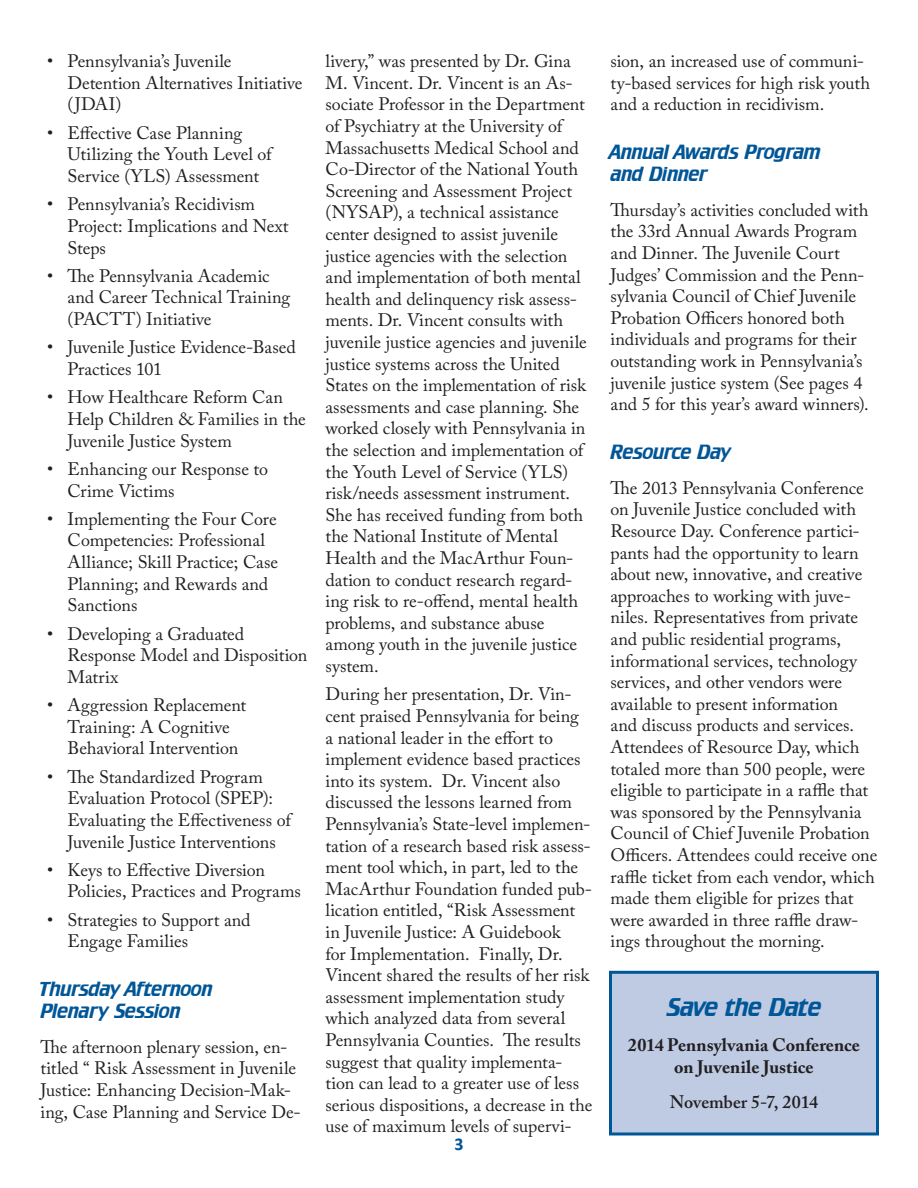
<style>
.page{position:relative;width:918px;height:1188px;background:#fff}
.page>*{position:absolute;margin:0;border:0;box-sizing:border-box;transform-origin:0 0}
.t1{font:500 22.5px "Crillee";letter-spacing:-.01em;color:#005697}
.t2{font:18px/21.6px "Adobe Caslon Pro";color:#231f20}
.t3{font:500 18px/21.6px "Crillee";letter-spacing:-.015em;color:#005697}
.t4{font:700 18px/21.6px "Adobe Caslon Pro";color:#231f20;text-align:center}
.t5{font:600 18px "Adobe Caslon Pro";letter-spacing:-.005em;color:#231f20}
.t6{font:700 18px "Calibri";color:#005697}
</style>
<div class="page">
<div style="left:610px;top:972px;width:268px;height:162px;background:#becbe3"></div>
<div style="left:609px;top:971px;width:270px;height:165px;border:3px solid #005697"></div>
<p class="t2" style="left:68px;top:50px;width:237px;text-indent:-20px">• Pennsylvania’s Juvenile<br>Detention Alternatives Initiative (JDAI)</p>
<p class="t2" style="left:68px;top:122px;width:206px;text-indent:-20px">• Effective Case Planning<br>Utilizing the Youth Level of<br>Service (YLS) Assessment</p>
<p class="t2" style="left:68px;top:193px;width:223px;text-indent:-20px">• Pennsylvania’s Recidivism<br>Project: Implications and Next<br>Steps</p>
<p class="t2" style="left:68px;top:265px;width:224px;text-indent:-20px">• The Pennsylvania Academic and Career Technical Training (PACTT) Initiative</p>
<p class="t2" style="left:68px;top:336px;width:230px;text-indent:-20px">• Juvenile Justice Evidence-Based<br>Practices 101</p>
<p class="t2" style="left:68px;top:386px;width:240px;text-indent:-20px">• How Healthcare Reform Can<br>Help Children &amp; Families in the<br>Juvenile Justice System</p>
<p class="t2" style="left:68px;top:458px;width:202px;text-indent:-20px">• Enhancing our Response to<br>Crime Victims</p>
<p class="t2" style="left:68px;top:508px;width:212px;text-indent:-20px">• Implementing the Four Core<br>Competencies: Professional<br>Alliance; Skill Practice; Case<br>Planning; and Rewards and<br>Sanctions</p>
<p class="t2" style="left:68px;top:623px;width:241px;text-indent:-20px">• Developing a Graduated<br>Response Model and Disposition<br>Matrix</p>
<p class="t2" style="left:68px;top:694px;width:180px;text-indent:-20px">• Aggression Replacement<br>Training: A Cognitive<br>Behavioral Intervention</p>
<p class="t2" style="left:68px;top:766px;width:225px;text-indent:-20px">• The Standardized Program<br>Evaluation Protocol (SPEP):<br>Evaluating the Effectiveness of<br>Juvenile Justice Interventions</p>
<p class="t2" style="left:68px;top:859px;width:235px;text-indent:-20px">• Keys to Effective Diversion<br>Policies, Practices and Programs</p>
<p class="t2" style="left:68px;top:909px;width:185px;text-indent:-20px">• Strategies to Support and<br>Engage Families</p>
<p class="t3" style="left:40px;top:978px;width:173px">Thursday Afternoon<br>Plenary Session</p>
<p class="t2" style="left:40px;top:1036px;width:262px">The afternoon plenary session, en&shy;titled “ Risk Assessment in Juvenile Justice: Enhancing Decision-Mak&shy;ing, Case Planning and Service De-</p>
<p class="t2" style="left:325px;top:50px;width:263px">livery,” was presented by Dr. Gina M. Vincent. Dr. Vincent is an As&shy;sociate Professor in the Department of Psychiatry at the University of Massachusetts Medical School and Co-Director of the National Youth Screening and Assessment Project (NYSAP), a technical assistance center designed to assist juvenile justice agencies with the selection and implementation of both mental health and delinquency risk assess&shy;ments. Dr. Vincent consults with juvenile justice agencies and juvenile justice systems across the United States on the implementation of risk assessments and case planning. She worked closely with Pennsylvania in the selection and implementation of the Youth Level of Service (YLS) risk/needs assessment instrument.<br>She has received funding from both the National Institute of Mental Health and the MacArthur Foun&shy;dation to conduct research regard&shy;ing risk to re-offend, mental health problems, and substance abuse among youth in the juvenile justice system.</p>
<p class="t2" style="left:325px;top:683px;width:268px">During her presentation, Dr. Vin&shy;cent praised Pennsylvania for being<br>a national leader in the effort to implement evidence based practices into its system. Dr. Vincent also discussed the lessons learned from Pennsylvania’s State-level implemen&shy;tation of a research based risk assess&shy;ment tool which, in part, led to the MacArthur Foundation funded pub&shy;lication entitled, “Risk Assessment in Juvenile Justice: A Guidebook<br>for Implementation. Finally, Dr.<br>Vincent shared the results of her risk assessment implementation study which analyzed data from several Pennsylvania Counties. The results suggest that quality implementa&shy;tion can lead to a greater use of less serious dispositions, a decrease in the use of maximum levels of supervi-</p>
<p class="t6" style="left:454px;top:1132px;width:11px">3</p>
<p class="t2" style="left:610px;top:50px;width:261px">sion, an increased use of communi&shy;ty-based services for high risk youth and a reduction in recidivism.</p>
<p class="t3" style="left:610px;top:141px;width:212px">Annual Awards Program and Dinner</p>
<p class="t2" style="left:610px;top:199px;width:260px">Thursday’s activities concluded with the 33rd Annual Awards Program and Dinner. The Juvenile Court Judges’ Commission and the Penn&shy;sylvania Council of Chief Juvenile Probation Officers honored both individuals and programs for their outstanding work in Pennsylvania’s juvenile justice system (See pages 4 and 5 for this year’s award winners).</p>
<p class="t3" style="left:610px;top:440px;width:122px">Resource Day</p>
<p class="t2" style="left:610px;top:477px;width:268px">The 2013 Pennsylvania Conference on Juvenile Justice concluded with Resource Day. Conference partici&shy;pants had the opportunity to learn about new, innovative, and creative approaches to working with juve&shy;niles. Representatives from private and public residential programs, informational services, technology services, and other vendors were available to present information<br>and discuss products and services.<br>Attendees of Resource Day, which totaled more than 500 people, were eligible to participate in a raffle that was sponsored by the Pennsylvania Council of Chief Juvenile Probation Officers. Attendees could receive one raffle ticket from each vendor, which made them eligible for prizes that were awarded in three raffle draw&shy;ings throughout the morning.</p>
<p class="t1" style="left:667px;top:992px;width:156px">Save the Date</p>
<p class="t4" style="left:628px;top:1034px;width:234px">2014 Pennsylvania Conference on Juvenile Justice</p>
<p class="t5" style="left:670px;top:1091px;width:150px">November 5-7, 2014</p>
</div>
